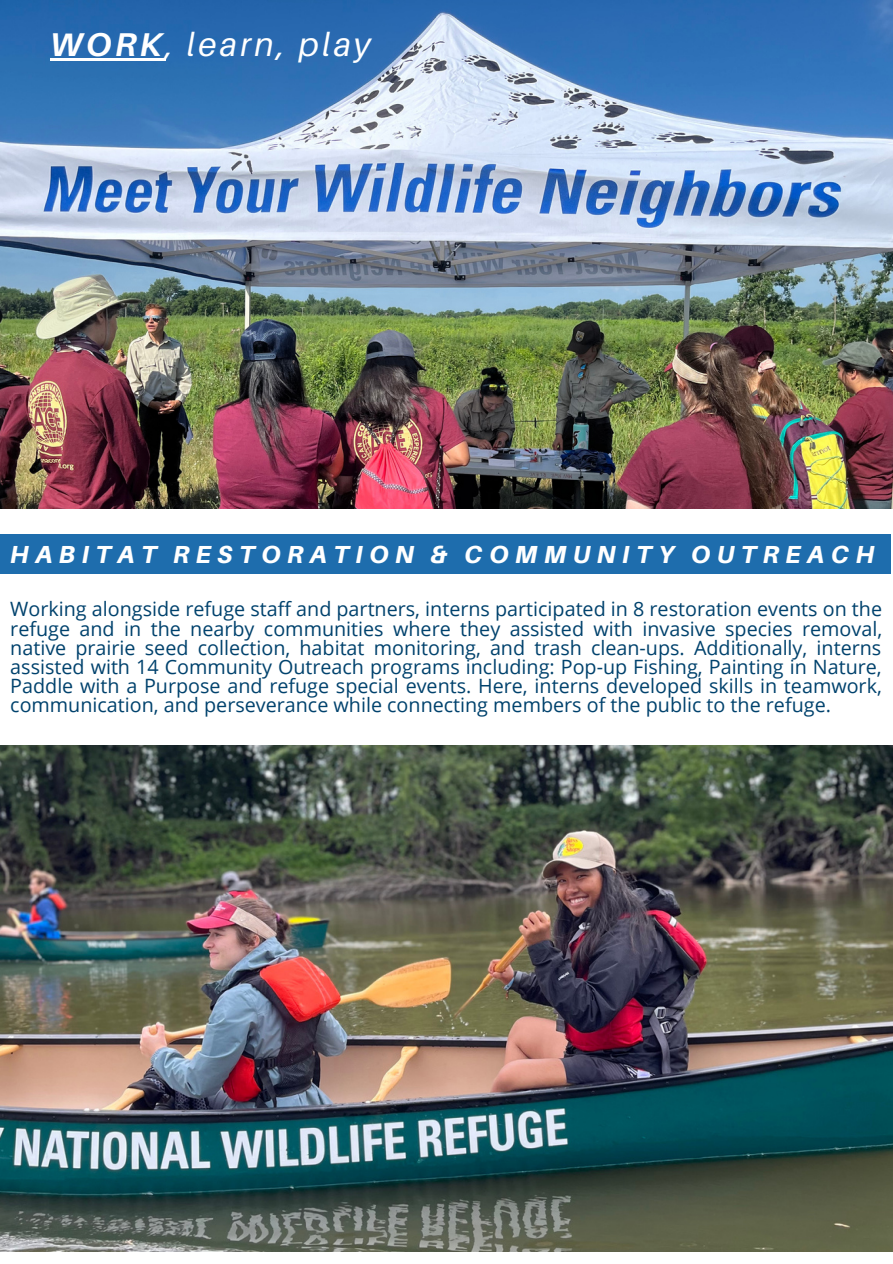
<style>
.page{position:relative;width:893px;height:1264px;background:#fff}
.page>*{position:absolute;margin:0;border:0;box-sizing:border-box;transform-origin:0 0}
.t1{font:italic 33px "Aileron";letter-spacing:.105em;color:#fff}
.t2{font:italic 800 24.6px "Aileron";letter-spacing:.265em;color:#fff}
.t3{font:19.8px/19px "Open Sans";color:#01426d;text-align:justify}
.s1{font-weight:700}
</style>
<div class="page">
<img style="left:0;top:745px;width:892px;height:506px">
<img style="left:0;top:0;width:892px;height:508px">
<div style="left:0;top:534px;width:890px;height:40px;background:#1e6dad"></div>
<hr style="left:50px;top:58px;width:116px;height:2px;background:#fff">
<h1 class="t1" style="left:50px;top:24px;width:322px"><span class="s1">WORK</span>, learn, play</h1>
<p class="t2" style="left:10px;top:539px;width:865px">HABITAT RESTORATION &amp; COMMUNITY OUTREACH</p>
<p class="t3" style="left:10px;top:599px;width:873px">Working alongside refuge staff and partners, interns participated in 8 restoration events on the refuge and in the nearby communities where they assisted with invasive species removal, native prairie seed collection, habitat monitoring, and trash clean-ups. Additionally, interns assisted with 14 Community Outreach programs including: Pop-up Fishing, Painting in Nature, Paddle with a Purpose and refuge special events. Here, interns developed skills in teamwork, communication, and perseverance while connecting members of the public to the refuge.</p>
</div>
